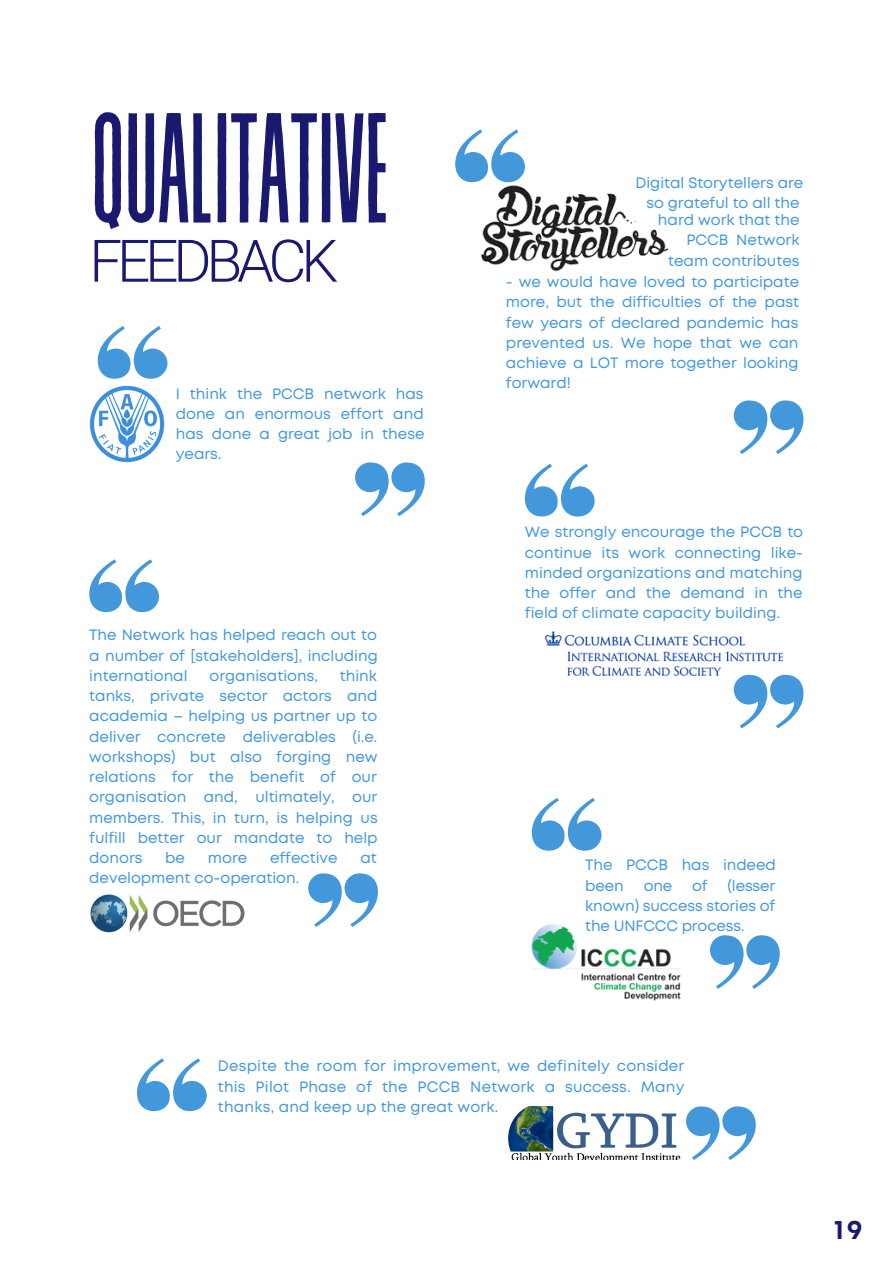
<style>
.page{position:relative;width:893px;height:1264px;background:#fff}
.page>*{position:absolute;margin:0;border:0;box-sizing:border-box;transform-origin:0 0}
.t1{font:155.85px "Revive 80 Tall";letter-spacing:-.025em;color:#191970}
.t2{font:300 58.65px "Roboto";letter-spacing:-.09em;color:#191970}
.t3{font:700 27px "Mont";color:#191970}
.t4{font:15px/20.2px "Mont";color:#4398dc;text-align:justify}
</style>
<div class="page">
<img style="left:90px;top:894px;width:155px;height:39px">
<svg style="left:89px;top:559px;width:70px;height:53px"></svg>
<svg style="left:308px;top:873px;width:70px;height:54px"></svg>
<svg style="left:531px;top:798px;width:70px;height:52px"></svg>
<svg style="left:710px;top:935px;width:69px;height:53px"></svg>
<img style="left:531px;top:924px;width:149px;height:76px">
<svg style="left:137px;top:1058px;width:70px;height:53px"></svg>
<svg style="left:686px;top:1106px;width:69px;height:54px"></svg>
<img style="left:508px;top:1106px;width:173px;height:53px">
<svg style="left:98px;top:326px;width:69px;height:53px"></svg>
<svg style="left:355px;top:462px;width:70px;height:54px"></svg>
<img style="left:89px;top:385px;width:76px;height:77px">
<svg style="left:525px;top:463px;width:69px;height:53px"></svg>
<img style="left:546px;top:631px;width:236px;height:44px">
<svg style="left:733px;top:674px;width:70px;height:54px"></svg>
<svg style="left:455px;top:129px;width:70px;height:53px"></svg>
<svg style="left:733px;top:400px;width:70px;height:54px"></svg>
<img style="left:469px;top:174px;width:199px;height:98px">
<h1 class="t1" style="left:89px;top:88px;width:303px">QUALITATIVE</h1>
<h2 class="t2" style="left:89px;top:227px;width:250px">FEEDBACK</h2>
<p class="t4" style="left:176px;top:384px;width:250px">I think the PCCB network has done an enormous effort and has done a great job in these years.</p>
<p class="t4" style="left:89px;top:626px;width:290px">The Network has helped reach out to a number of [stakeholders], including international</p>
<p class="t4" style="left:89px;top:666px;width:290px;text-indent:251px">think tanks, private sector actors and academia – helping us partner up to deliver concrete deliverables (i.e. workshops) but also forging new relations for the benefit of our organisation and, ultimately, our members. This, in turn, is helping us fulfill better our mandate to help donors</p>
<p class="t4" style="left:209px;top:666px;width:110px">organisations,</p>
<p class="t4" style="left:165px;top:848px;width:21px">be</p>
<p class="t4" style="left:208px;top:848px;width:41px">more</p>
<p class="t4" style="left:270px;top:848px;width:69px">effective</p>
<p class="t4" style="left:360px;top:848px;width:18px">at</p>
<p class="t4" style="left:89px;top:869px;width:211px">development co-operation.</p>
<p class="t4" style="left:635px;top:173px;width:169px;text-align:center">Digital Storytellers are so grateful to all the</p>
<p class="t4" style="left:657px;top:211px;width:143px;text-align:right">hard work that the<br>PCCB Network team contributes</p>
<p class="t4" style="left:506px;top:273px;width:295px">- we would have loved to participate more, but the difficulties of the past few years of declared pandemic has prevented us. We hope that we can achieve a LOT more together looking forward!</p>
<p class="t4" style="left:525px;top:523px;width:280px">We strongly encourage the PCCB to continue its work connecting like&shy;minded organizations and matching the offer and the demand in the field of climate capacity building.</p>
<p class="t4" style="left:585px;top:856px;width:192px">The PCCB has indeed been</p>
<p class="t4" style="left:585px;top:876px;width:191px;text-indent:142px">(lesser known) success stories of the UNFCCC process.</p>
<p class="t4" style="left:643px;top:876px;width:30px">one</p>
<p class="t4" style="left:692px;top:876px;width:17px">of</p>
<p class="t4" style="left:218px;top:1057px;width:468px">Despite the room for improvement, we definitely consider this Pilot Phase of the PCCB Network a success. Many thanks, and keep up the great work.</p>
<h3 class="t3" style="left:834px;top:1219px;width:30px">19</h3>
</div>
